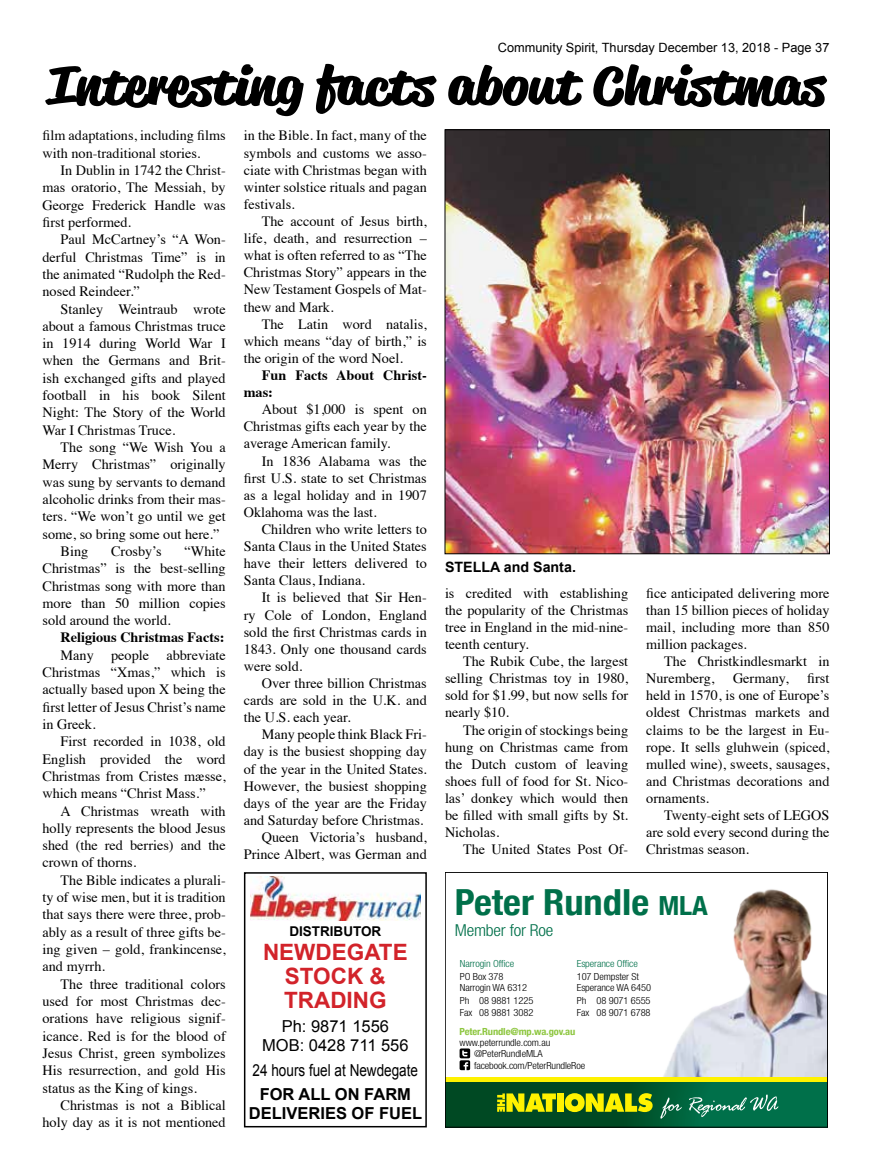
<style>
.page{position:relative;width:872px;height:1170px;background:#fff}
.page>*{position:absolute;margin:0;border:0;box-sizing:border-box;transform-origin:0 0}
.t1{font:700 52.5px "Reklame Script";color:#000}
.t2{font:700 condensed 36px "Helvetica Neue";color:#00704a;scale:1.07 1}
.t3{font:700 22.5px/24px "Arial";color:#d2232a;text-align:center}
.t4{font:700 16.5px/19.8px "Arial";color:#000;text-align:center}
.t5{font:16.5px/19.8px "Arial";color:#000;text-align:center}
.t6{font:16.5px "Arial";color:#000;scale:.82 1}
.t7{font:300 condensed 16.5px "Helvetica Neue";letter-spacing:-.01em;color:#00704a;scale:1.07 1}
.t8{font:14.25px/17.1px "Times";color:#000;text-align:justify}
.t9{font:700 14.25px/17.1px "Times";color:#000}
.t10{font:700 14.25px "Arial";color:#000}
.t11{font:700 13.5px "Arial";color:#000}
.t12{font:12.75px "Arial";color:#000}
.t13{font:300 condensed 9.75px/11.2px "Helvetica Neue";letter-spacing:-.01em;color:#000;scale:1.07 1}
.t14{font:300 condensed 9.75px "Helvetica Neue";letter-spacing:-.01em;color:#00704a;scale:1.07 1}
.t15{font:700 condensed 9.75px "Helvetica Neue";letter-spacing:-.01em;color:#8dc63f;scale:1.07 1}
.s1{font-size:26.4px}
</style>
<div class="page">
<img style="left:664px;top:875px;width:164px;height:201px">
<svg style="left:447px;top:1081px;width:381px;height:46px;background:#0a5f30"></svg>
<div style="left:445px;top:1076px;width:383px;height:5px;background:#fff200"></div>
<div style="left:557px;top:1093px;width:6px;height:18px;background:#fff200"></div>
<svg style="left:565px;top:1093px;width:87px;height:18px;background:#adbc0b"></svg>
<svg style="left:497px;top:1093px;width:59px;height:18px"></svg>
<svg style="left:660px;top:1097px;width:22px;height:21px"></svg>
<svg style="left:688px;top:1094px;width:90px;height:23px;background:#2c8868"></svg>
<svg style="left:459px;top:1048px;width:11px;height:22px"></svg>
<div style="left:445px;top:872px;width:382px;height:255px;border:1px solid #000"></div>
<div style="left:244px;top:872px;width:183px;height:255px;border:2px solid #000"></div>
<img style="left:250px;top:876px;width:170px;height:44px">
<img style="left:446px;top:131px;width:382px;height:421px">
<p class="t12" style="left:498px;top:39px;width:333px">Community Spirit, Thursday December 13, 2018 - Page 37</p>
<h1 class="t1" style="left:47px;top:49px;width:779px">Interesting facts about Christmas</h1>
<p class="t8" style="left:244px;top:126px;width:185px">in the Bible. In fact, many of the symbols and customs we asso&shy;ciate with Christmas began with winter solstice rituals and pagan festivals.</p>
<p class="t8" style="left:244px;top:211px;width:185px;text-indent:18px">The account of Jesus birth, life, death, and resurrection – what is often referred to as “The Christmas Story” appears in the New Testament Gospels of Mat&shy;thew and Mark.</p>
<p class="t8" style="left:244px;top:314px;width:184px;text-indent:18px">The Latin word natalis, which means “day of birth,” is the origin of the word Noel.</p>
<p class="t9" style="left:244px;top:365px;width:184px;text-indent:18px">Fun Facts About Christ&shy;mas:</p>
<p class="t8" style="left:244px;top:399px;width:184px;text-indent:18px">About $1,000 is spent on Christmas gifts each year by the average American family.</p>
<p class="t8" style="left:244px;top:451px;width:184px;text-indent:18px">In 1836 Alabama was the first U.S. state to set Christmas as a legal holiday and in 1907<br>Oklahoma was the last.</p>
<p class="t8" style="left:244px;top:519px;width:185px;text-indent:18px">Children who write letters to Santa Claus in the United States have their letters delivered to Santa Claus, Indiana.</p>
<p class="t8" style="left:244px;top:588px;width:185px;text-indent:18px">It is believed that Sir Hen&shy;ry Cole of London, England sold the first Christmas cards in 1843. Only one thousand cards were sold.</p>
<p class="t8" style="left:244px;top:673px;width:184px;text-indent:18px">Over three billion Christmas cards are sold in the U.K. and the U.S. each year.</p>
<p class="t8" style="left:244px;top:724px;width:184px;text-align:right">Many people think Black Fri&shy;day is the busiest shopping day of the year in the United States.<br>However, the busiest shopping days of the year are the Friday and Saturday before Christmas.<br>Queen Victoria’s husband,<br>Prince Albert, was German and</p>
<p class="t8" style="left:43px;top:126px;width:185px">film adaptations, including films with non-traditional stories.</p>
<p class="t8" style="left:43px;top:160px;width:185px;text-indent:18px">In Dublin in 1742 the Christ&shy;mas oratorio, The Messiah, by George Frederick Handle was first performed.</p>
<p class="t8" style="left:43px;top:230px;width:185px;text-indent:18px">Paul McCartney’s “A Won&shy;derful Christmas Time” is in the animated “Rudolph the Red&shy;nosed Reindeer.”</p>
<p class="t8" style="left:43px;top:299px;width:185px;text-indent:18px">Stanley Weintraub wrote about a famous Christmas truce in 1914 during World War I when the Germans and Brit&shy;ish exchanged gifts and played football in his book Silent Night: The Story of the World War I Christmas Truce.</p>
<p class="t8" style="left:61px;top:437px;width:167px">The song “We Wish You a</p>
<p class="t8" style="left:43px;top:455px;width:185px">Merry Christmas” originally</p>
<p class="t8" style="left:43px;top:472px;width:185px">was sung by servants to demand</p>
<p class="t8" style="left:43px;top:489px;width:185px">alcoholic drinks from their mas-</p>
<p class="t8" style="left:43px;top:506px;width:185px">ters. “We won’t go until we get</p>
<p class="t8" style="left:43px;top:524px;width:178px">some, so bring some out here.”</p>
<p class="t8" style="left:61px;top:541px;width:29px">Bing</p>
<p class="t8" style="left:111px;top:541px;width:52px">Crosby’s</p>
<p class="t8" style="left:43px;top:541px;width:185px;text-indent:142px">“White Christmas” is the best-selling Christmas song with more than more than 50 million copies sold around the world.</p>
<p class="t9" style="left:61px;top:627px;width:165px">Religious Christmas Facts:</p>
<p class="t8" style="left:43px;top:645px;width:185px;text-indent:18px">Many people abbreviate Christmas “Xmas,” which is actually based upon X being the first letter of Jesus Christ’s name in Greek.</p>
<p class="t8" style="left:43px;top:731px;width:185px;text-indent:18px">First recorded in 1038, old English provided the word Christmas from Cristes mæsse, which means “Christ Mass.”</p>
<p class="t8" style="left:43px;top:800px;width:185px;text-indent:18px">A Christmas wreath with holly represents the blood Jesus shed (the red berries) and the crown of thorns.</p>
<p class="t8" style="left:43px;top:870px;width:185px;text-indent:18px">The Bible indicates a plurali&shy;ty of wise men, but it is tradition that says there were three, prob&shy;ably as a result of three gifts be&shy;ing given – gold, frankincense, and myrrh.</p>
<p class="t8" style="left:43px;top:973px;width:185px;text-indent:18px">The three traditional colors used for most Christmas dec&shy;orations have religious signif&shy;icance. Red is for the blood of Jesus Christ, green symbolizes His resurrection, and gold His status as the King of kings.</p>
<p class="t8" style="left:43px;top:1095px;width:185px;text-align:right">Christmas is not a Biblical holy day as it is not mentioned</p>
<p class="t10" style="left:445px;top:557px;width:132px">STELLA and Santa.</p>
<p class="t8" style="left:445px;top:583px;width:185px">is credited with establishing the popularity of the Christmas tree in England in the mid-nine&shy;teenth century.</p>
<p class="t8" style="left:445px;top:651px;width:185px;text-indent:18px">The Rubik Cube, the largest selling Christmas toy in 1980, sold for $1.99, but now sells for nearly $10.</p>
<p class="t8" style="left:445px;top:720px;width:185px;text-indent:18px">The origin of stockings being hung on Christmas came from the Dutch custom of leaving shoes full of food for St. Nico&shy;las’ donkey which would then be filled with small gifts by St.<br>Nicholas.</p>
<p class="t8" style="left:463px;top:839px;width:167px">The United States Post Of-</p>
<p class="t8" style="left:646px;top:583px;width:185px">fice anticipated delivering more than 15 billion pieces of holiday mail, including more than 850 million packages.</p>
<p class="t8" style="left:646px;top:651px;width:185px;text-indent:18px">The Christkindlesmarkt in<br>Nuremberg,</p>
<p class="t8" style="left:646px;top:668px;width:185px;text-indent:161px">first held in 1570, is one of Europe’s oldest Christmas markets and claims to be the largest in Eu&shy;rope. It sells gluhwein (spiced, mulled wine), sweets, sausages, and Christmas decorations and ornaments.</p>
<p class="t8" style="left:646px;top:805px;width:185px;text-indent:18px">Twenty-eight sets of LEGOS are sold every second during the Christmas season.</p>
<p class="t8" style="left:733px;top:668px;width:57px">Germany,</p>
<h2 class="t2" style="left:455px;top:871px;width:238px">Peter Rundle <span class="s1">MLA</span></h2>
<p class="t7" style="left:455px;top:920px;width:94px">Member for Roe</p>
<p class="t11" style="left:289px;top:921px;width:94px">DISTRIBUTOR</p>
<h3 class="t3" style="left:263px;top:940px;width:146px">NEWDEGATE<br>STOCK &amp;<br>TRADING</h3>
<p class="t5" style="left:262px;top:1016px;width:148px">Ph: 9871 1556<br>MOB: 0428 711 556</p>
<p class="t6" style="left:253px;top:1058px;width:203px">24 hours fuel at Newdegate</p>
<p class="t4" style="left:249px;top:1084px;width:175px">FOR ALL ON FARM<br>DELIVERIES OF FUEL</p>
<p class="t14" style="left:460px;top:957px;width:52px">Narrogin Office</p>
<p class="t13" style="left:460px;top:970px;width:64px">PO Box 378<br>Narrogin WA 6312</p>
<p class="t13" style="left:460px;top:995px;width:70px">Ph 08 9881 1225<br>Fax 08 9881 3082</p>
<p class="t14" style="left:577px;top:957px;width:59px">Esperance Office</p>
<p class="t13" style="left:577px;top:970px;width:71px">107 Dempster St<br>Esperance WA 6450</p>
<p class="t13" style="left:577px;top:995px;width:70px">Ph 08 9071 6555<br>Fax 08 9071 6788</p>
<p class="t15" style="left:459px;top:1023px;width:110px">Peter.Rundle@mp.wa.gov.au</p>
<p class="t13" style="left:474px;top:1036px;width:105px;text-indent:-14px">www.peterrundle.com.au @PeterRundleMLA facebook.com/PeterRundleRoe</p>
</div>
